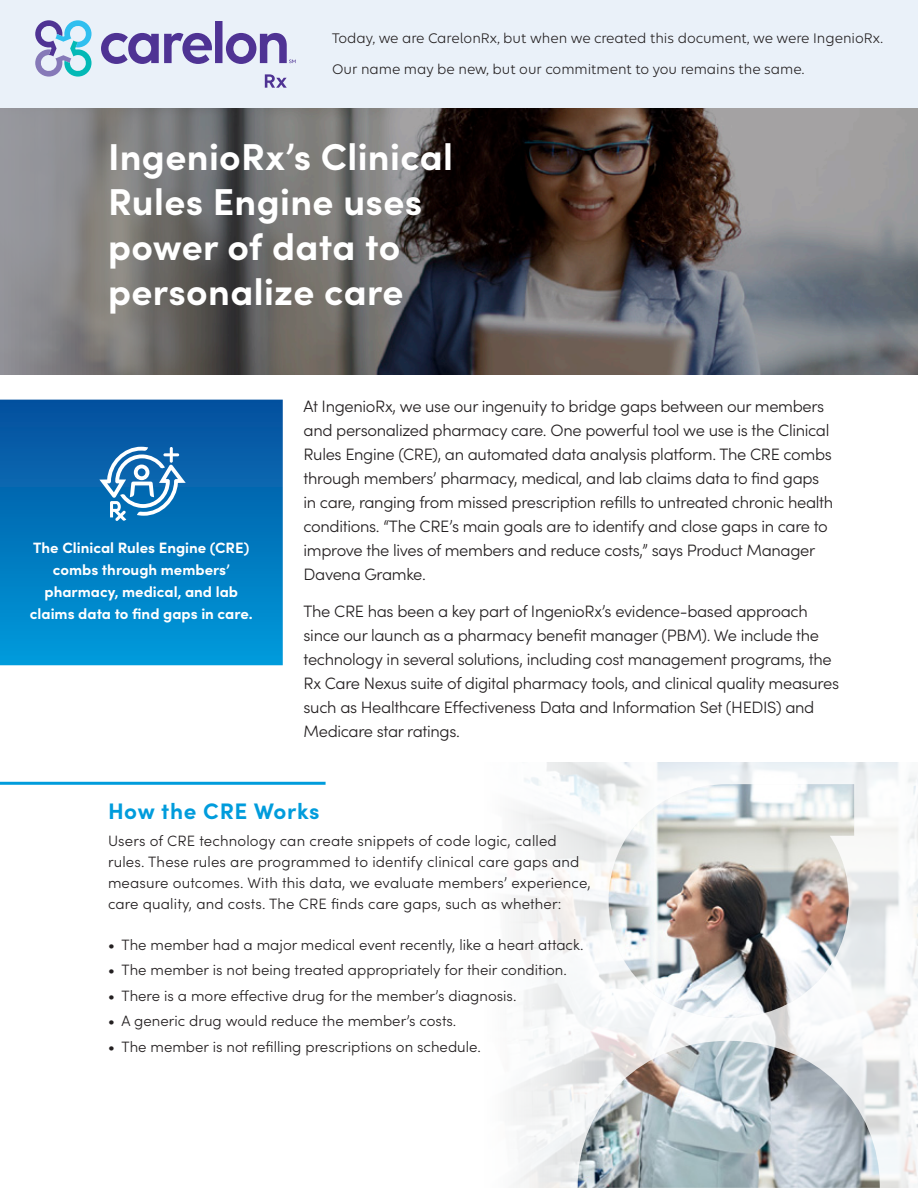
<style>
.page{position:relative;width:918px;height:1188px;background:#fff}
.page>*{position:absolute;margin:0;border:0;box-sizing:border-box;transform-origin:0 0}
.Headline{font:700 37.5px/45px "Sofia Pro";letter-spacing:.01em;color:#fff}
.Subhead{font:700 22.5px "Sofia Pro";letter-spacing:.03em;color:#009cdc}
.intro{font:300 16.5px/24px "Sofia Pro";letter-spacing:-.02em;color:#231f20}
.Body_copy{font:300 15px/21px "Sofia Pro";color:#231f20}
.t1{font:15px/31.5px "Elevance Sans";color:#231f20}
.Body{font:700 15px/22px "Sofia Pro";color:#fff;text-align:center}
.s1{font-weight:400}
</style>
<div class="page">
<img style="left:578px;top:784px;width:302px;height:404px">
<svg style="left:0;top:108px;width:918px;height:267px;background:#676465"></svg>
<hr style="left:0;top:782px;width:326px;height:3px;background:#009cdc">
<svg style="left:0;top:400px;width:283px;height:265px;background:#0276bc"></svg>
<svg style="left:99px;top:447px;width:87px;height:75px"></svg>
<div style="left:0;top:0;width:918px;height:108px;background:#eaf1f9"></div>
<svg style="left:101px;top:21px;width:195px;height:67px"></svg>
<svg style="left:35px;top:20px;width:57px;height:57px"></svg>
<p class="t1" style="left:332px;top:22px;width:552px">Today, we are CarelonRx, but when we created this document, we were IngenioRx.<br>Our name may be new, but our commitment to you remains the same.</p>
<p class="Headline" style="left:108px;top:131px;width:347px">IngenioRx’s Clinical<br>Rules Engine uses power of data to personalize care</p>
<p class="Body" style="left:30px;top:536px;width:225px">The Clinical Rules Engine (CRE) combs through members’ pharmacy, medical, and lab claims data to find gaps in care.</p>
<p class="intro" style="left:304px;top:393px;width:531px">At IngenioRx, we use our ingenuity to bridge gaps between our members and personalized pharmacy care. One powerful tool we use is the Clinical Rules Engine (CRE), an automated data analysis platform. The CRE combs through members’ pharmacy, medical, and lab claims data to find gaps in care, ranging from missed prescription refills to untreated chronic health conditions. “The CRE’s main goals are to identify and close gaps in care to improve the lives of members and reduce costs,” says Product Manager Davena Gramke.</p>
<p class="intro" style="left:304px;top:599px;width:537px">The CRE has been a key part of IngenioRx’s evidence-based approach since our launch as a pharmacy benefit manager (PBM). We include the technology in several solutions, including cost management programs, the Rx Care Nexus suite of digital pharmacy tools, and clinical quality measures such as Healthcare Effectiveness Data and Information Set (HEDIS) and Medicare star ratings.</p>
<p class="Subhead" style="left:108px;top:793px;width:213px">How the CRE Works</p>
<p class="Body_copy" style="left:108px;top:830px;width:484px">Users of CRE technology can create snippets of code logic, called rules. These rules are programmed to identify clinical care gaps and measure outcomes. With this data, we evaluate members’ experience, care quality, and costs. The CRE finds care gaps, such as whether:</p>
<p class="Body_copy" style="left:108px;top:933px;width:477px"><span class="s1">•</span> The member had a major medical event recently, like a heart attack.</p>
<p class="Body_copy" style="left:108px;top:959px;width:460px"><span class="s1">•</span> The member is not being treated appropriately for their condition.</p>
<p class="Body_copy" style="left:108px;top:984px;width:410px"><span class="s1">•</span> There is a more effective drug for the member’s diagnosis.</p>
<p class="Body_copy" style="left:108px;top:1010px;width:350px"><span class="s1">•</span> A generic drug would reduce the member’s costs.</p>
<p class="Body_copy" style="left:108px;top:1035px;width:374px"><span class="s1">•</span> The member is not refilling prescriptions on schedule.</p>
</div>
